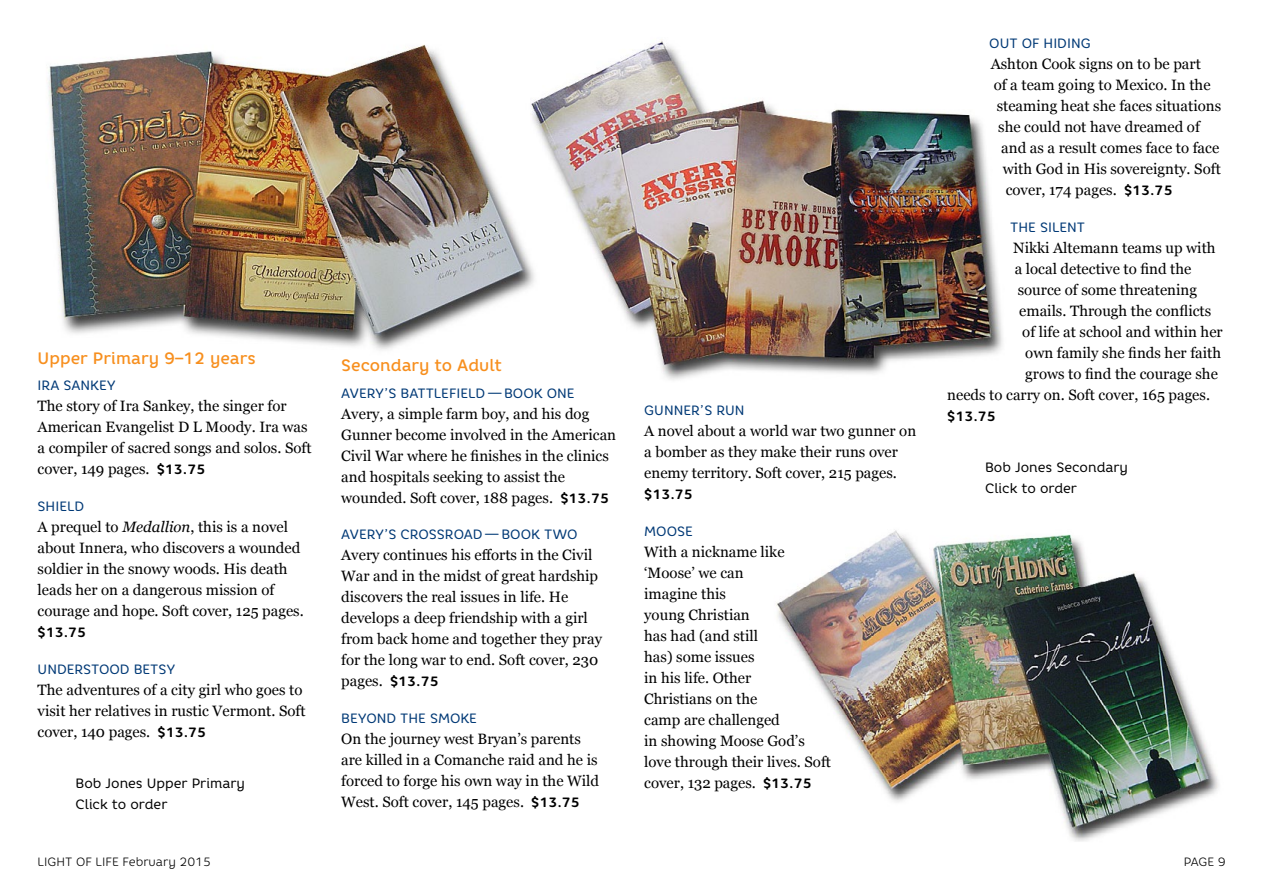
<style>
.page{position:relative;width:1263px;height:893px;background:#fff}
.page>*{position:absolute;margin:0;border:0;box-sizing:border-box;transform-origin:0 0}
.t1{font:500 16.5px "Core Rhino 55";color:#f78f1e}
.t2{font:15px/21px "Georgia";color:#000}
.t3{font:13.5px "Core Rhino 45";color:#003976}
.t4{font:13.5px/21px "Core Rhino 45";color:#000}
.t5{font:700 13.5px "Core Rhino 65";color:#000}
.t6{font:300 12px "Core Rhino 35";color:#000}
.s1{font-family:"Core Rhino 65";font-weight:700;font-size:13.5px}
.s2{font-style:italic}
</style>
<div class="page">
<img style="left:545px;top:40px;width:458px;height:340px">
<img style="left:776px;top:530px;width:443px;height:312px">
<img style="left:48px;top:44px;width:497px;height:306px">
<p class="t1" style="left:38px;top:348px;width:220px">Upper Primary 9–12 years</p>
<p class="t3" style="left:38px;top:377px;width:80px">IRA SANKEY</p>
<p class="t2" style="left:38px;top:396px;width:276px">The story of Ira Sankey, the singer for American Evangelist D L Moody. Ira was a compiler of sacred songs and solos. Soft cover, 149 pages. <span class="s1">$13.75</span></p>
<p class="t3" style="left:38px;top:498px;width:48px">SHIELD</p>
<p class="t2" style="left:38px;top:516px;width:268px">A prequel to <span class="s2">Medallion</span>, this is a novel about Innera, who discovers a wounded soldier in the snowy woods. His death leads her on a dangerous mission of courage and hope. Soft cover, 125 pages.</p>
<p class="t5" style="left:38px;top:623px;width:50px">$13.75</p>
<p class="t3" style="left:38px;top:660px;width:139px">UNDERSTOOD BETSY</p>
<p class="t2" style="left:38px;top:679px;width:269px">The adventures of a city girl who goes to visit her relatives in rustic Vermont. Soft cover, 140 pages. <span class="s1">$13.75</span></p>
<p class="t4" style="left:75px;top:772px;width:171px">Bob Jones Upper Primary<br>Click to order</p>
<p class="t1" style="left:341px;top:355px;width:162px">Secondary to Adult</p>
<p class="t3" style="left:341px;top:384px;width:235px">AVERY’S BATTLEFIELD — BOOK ONE</p>
<p class="t2" style="left:341px;top:403px;width:276px">Avery, a simple farm boy, and his dog Gunner become involved in the American Civil War where he finishes in the clinics and hospitals seeking to assist the wounded. Soft cover, 188 pages. <span class="s1">$13.75</span></p>
<p class="t3" style="left:341px;top:526px;width:238px">AVERY’S CROSSROAD — BOOK TWO</p>
<p class="t2" style="left:341px;top:545px;width:262px">Avery continues his efforts in the Civil War and in the midst of great hardship discovers the real issues in life. He develops a deep friendship with a girl from back home and together they pray for the long war to end. Soft cover, 230 pages. <span class="s1">$13.75</span></p>
<p class="t3" style="left:341px;top:710px;width:137px">BEYOND THE SMOKE</p>
<p class="t2" style="left:341px;top:729px;width:259px">On the journey west Bryan’s parents are killed in a Comanche raid and he is forced to forge his own way in the Wild West. Soft cover, 145 pages. <span class="s1">$13.75</span></p>
<p class="t3" style="left:644px;top:402px;width:102px">GUNNER’S RUN</p>
<p class="t2" style="left:644px;top:421px;width:273px">A novel about a world war two gunner on a bomber as they make their runs over enemy territory. Soft cover, 215 pages.</p>
<p class="t5" style="left:644px;top:485px;width:50px">$13.75</p>
<p class="t3" style="left:644px;top:522px;width:50px">MOOSE</p>
<p class="t2" style="left:644px;top:541px;width:188px">With a nickname like ‘Moose’ we can<br>imagine this<br>young Christian<br>has had (and still<br>has) some issues<br>in his life. Other<br>Christians on the<br>camp are challenged<br>in showing Moose God’s love through their lives. Soft cover, 132 pages. <span class="s1">$13.75</span></p>
<p class="t3" style="left:989px;top:35px;width:103px">OUT OF HIDING</p>
<p class="t2" style="left:991px;top:54px;width:212px">Ashton Cook signs on to be part</p>
<p class="t2" style="left:994px;top:75px;width:218px">of a team going to Mexico. In the</p>
<p class="t2" style="left:997px;top:96px;width:226px">steaming heat she faces situations</p>
<p class="t2" style="left:998px;top:117px;width:203px">she could not have dreamed of</p>
<p class="t2" style="left:1001px;top:138px;width:219px">and as a result comes face to face</p>
<p class="t2" style="left:1003px;top:159px;width:220px">with God in His sovereignty. Soft</p>
<p class="t2" style="left:1006px;top:180px;width:168px">cover, 174 pages. <span class="s1">$13.75</span></p>
<p class="t3" style="left:1010px;top:219px;width:76px">THE SILENT</p>
<p class="t2" style="left:1013px;top:238px;width:204px">Nikki Altemann teams up with</p>
<p class="t2" style="left:1015px;top:259px;width:178px">a local detective to find the</p>
<p class="t2" style="left:1018px;top:280px;width:181px">source of some threatening</p>
<p class="t2" style="left:1019px;top:301px;width:193px">emails. Through the conflicts</p>
<p class="t2" style="left:1022px;top:322px;width:202px">of life at school and within her</p>
<p class="t2" style="left:1025px;top:343px;width:197px">own family she finds her faith</p>
<p class="t2" style="left:1025px;top:364px;width:194px">grows to find the courage she</p>
<p class="t2" style="left:947px;top:385px;width:264px">needs to carry on. Soft cover, 165 pages.</p>
<p class="t5" style="left:947px;top:407px;width:50px">$13.75</p>
<p class="t4" style="left:985px;top:456px;width:144px">Bob Jones Secondary<br>Click to order</p>
<p class="t6" style="left:38px;top:855px;width:175px">LIGHT OF LIFE February 2015</p>
<p class="t6" style="left:1184px;top:855px;width:44px">PAGE 9</p>
</div>
